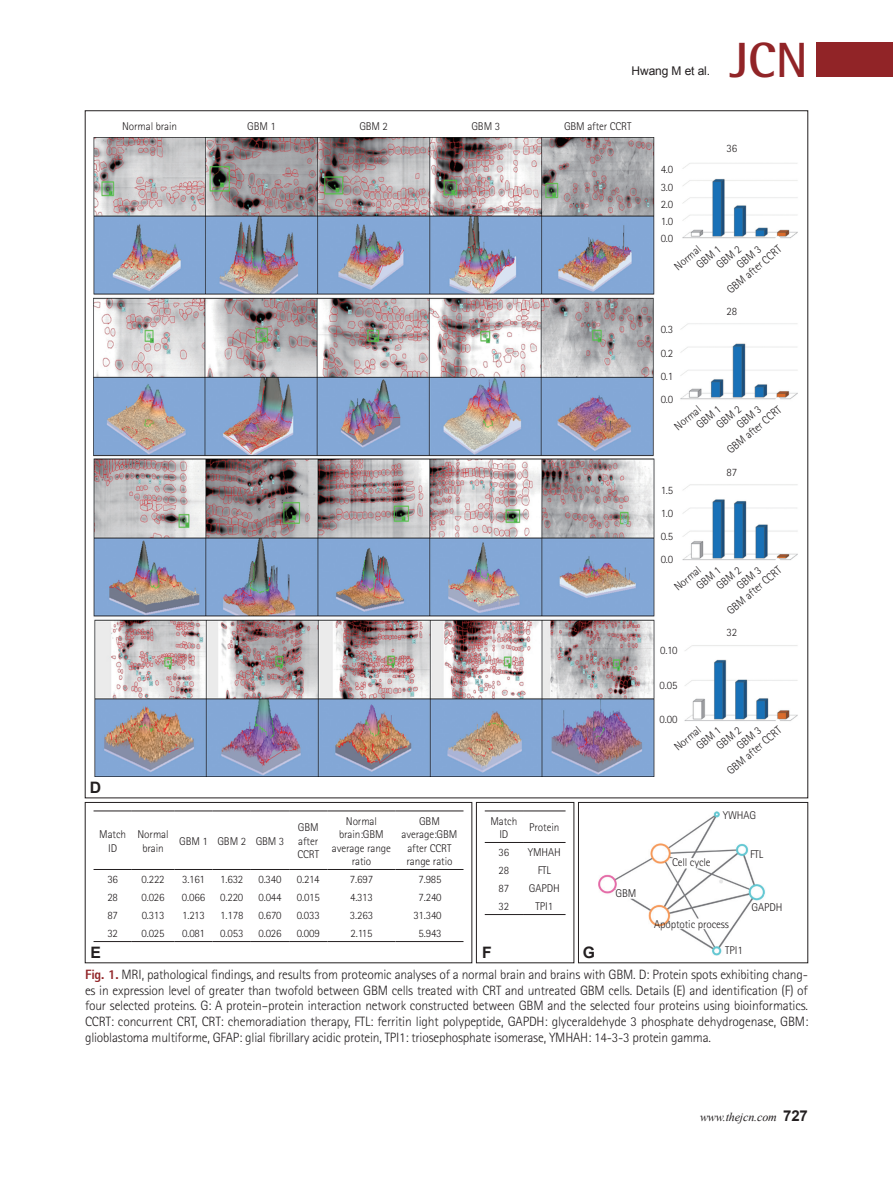
<style>
.page{position:relative;width:893px;height:1191px;background:#fff}
.page>*{position:absolute;margin:0;border:0;box-sizing:border-box;transform-origin:0 0}
.t1{font:700 49.5px "Rotis Semi Sans Std";color:#912427}
.t2{font:700 15.75px "Arial";color:#231f20}
.t3{font:300 13.5px/15.8px "Rotis Sans Serif Std";letter-spacing:-.015em;color:#231f20;text-align:justify}
.t4{font:italic 12px "Times New Roman";letter-spacing:-.01em;color:#231f20}
.t5{font:12px "Arial";letter-spacing:-.01em;color:#231f20}
.t6{font:300 11.25px/13.5px "Rotis Sans Serif Std";letter-spacing:-.01em;color:#231f20;text-align:center}
.s1{font-weight:800;color:#912427}
.s2{font-family:"Arial";font-weight:700;font-style:normal;font-size:15px}
</style>
<div class="page">
<div style="left:816px;top:43px;width:77px;height:34px;background:#912427"></div>
<div style="left:85px;top:802px;width:387px;height:161px;border:1px solid #231f20"></div>
<hr style="left:94px;top:810px;width:38px;height:1px;background:#231f20">
<hr style="left:132px;top:810px;width:42px;height:1px;background:#231f20">
<hr style="left:174px;top:810px;width:39px;height:1px;background:#231f20">
<hr style="left:213px;top:810px;width:38px;height:1px;background:#231f20">
<hr style="left:251px;top:810px;width:38px;height:1px;background:#231f20">
<hr style="left:289px;top:810px;width:38px;height:1px;background:#231f20">
<hr style="left:327px;top:810px;width:68px;height:1px;background:#231f20">
<hr style="left:395px;top:810px;width:68px;height:1px;background:#231f20">
<hr style="left:94px;top:869px;width:38px;height:1px;background:#231f20">
<hr style="left:132px;top:869px;width:42px;height:1px;background:#231f20">
<hr style="left:174px;top:869px;width:39px;height:1px;background:#231f20">
<hr style="left:213px;top:869px;width:38px;height:1px;background:#231f20">
<hr style="left:251px;top:869px;width:38px;height:1px;background:#231f20">
<hr style="left:289px;top:869px;width:38px;height:1px;background:#231f20">
<hr style="left:327px;top:869px;width:68px;height:1px;background:#231f20">
<hr style="left:395px;top:869px;width:68px;height:1px;background:#231f20">
<hr style="left:94px;top:941px;width:38px;height:1px;background:#231f20">
<hr style="left:132px;top:941px;width:42px;height:1px;background:#231f20">
<hr style="left:174px;top:941px;width:39px;height:1px;background:#231f20">
<hr style="left:213px;top:941px;width:38px;height:1px;background:#231f20">
<hr style="left:251px;top:941px;width:38px;height:1px;background:#231f20">
<hr style="left:289px;top:941px;width:38px;height:1px;background:#231f20">
<hr style="left:327px;top:941px;width:68px;height:1px;background:#231f20">
<hr style="left:395px;top:941px;width:68px;height:1px;background:#231f20">
<img style="left:94px;top:137px;width:704px;height:639px">
<img style="left:598px;top:811px;width:167px;height:144px">
<div style="left:476px;top:802px;width:98px;height:161px;border:1px solid #231f20"></div>
<div style="left:578px;top:802px;width:230px;height:161px;border:1px solid #231f20"></div>
<hr style="left:485px;top:810px;width:38px;height:1px;background:#231f20">
<hr style="left:523px;top:810px;width:43px;height:1px;background:#231f20">
<hr style="left:485px;top:842px;width:38px;height:1px;background:#231f20">
<hr style="left:523px;top:842px;width:43px;height:1px;background:#231f20">
<hr style="left:485px;top:914px;width:38px;height:1px;background:#231f20">
<hr style="left:523px;top:914px;width:43px;height:1px;background:#231f20">
<p class="t5" style="left:632px;top:63px;width:80px">Hwang M et al.</p>
<h1 class="t1" style="left:730px;top:30px;width:80px">JCN</h1>
<p class="t6" style="left:122px;top:120px;width:57px">Normal brain</p>
<p class="t6" style="left:247px;top:120px;width:30px">GBM 1</p>
<p class="t6" style="left:359px;top:120px;width:30px">GBM 2</p>
<p class="t6" style="left:471px;top:120px;width:30px">GBM 3</p>
<p class="t6" style="left:564px;top:120px;width:69px">GBM after CCRT</p>
<p class="t6" style="left:661px;top:161px;width:14px;line-height:17.2px;text-align:justify">4.0<br>3.0<br>2.0<br>1.0<br>0.0</p>
<p class="t6" style="left:727px;top:141px;width:12px">36</p>
<p class="t6" style="left:724px;top:286px;width:69px;rotate:-40deg">GBM after CCRT</p>
<p class="t6" style="left:671px;top:262px;width:33px;rotate:-40deg">Normal</p>
<p class="t6" style="left:713px;top:261px;width:30px;rotate:-40deg">GBM 2</p>
<p class="t6" style="left:734px;top:261px;width:30px;rotate:-40deg">GBM 3</p>
<p class="t6" style="left:693px;top:261px;width:30px;rotate:-40deg">GBM 1</p>
<p class="t6" style="left:661px;top:318px;width:14px;line-height:23.1px;text-align:justify">0.3<br>0.2<br>0.1<br>0.0</p>
<p class="t6" style="left:727px;top:305px;width:12px">28</p>
<p class="t6" style="left:724px;top:446px;width:69px;rotate:-40deg">GBM after CCRT</p>
<p class="t6" style="left:671px;top:423px;width:33px;rotate:-40deg">Normal</p>
<p class="t6" style="left:713px;top:421px;width:30px;rotate:-40deg">GBM 2</p>
<p class="t6" style="left:734px;top:421px;width:30px;rotate:-40deg">GBM 3</p>
<p class="t6" style="left:693px;top:421px;width:30px;rotate:-40deg">GBM 1</p>
<p class="t6" style="left:661px;top:479px;width:14px;line-height:23.1px;text-align:justify">1.5<br>1.0<br>0.5<br>0.0</p>
<p class="t6" style="left:727px;top:465px;width:12px">87</p>
<p class="t6" style="left:724px;top:606px;width:69px;rotate:-40deg">GBM after CCRT</p>
<p class="t6" style="left:671px;top:583px;width:33px;rotate:-40deg">Normal</p>
<p class="t6" style="left:713px;top:582px;width:30px;rotate:-40deg">GBM 2</p>
<p class="t6" style="left:734px;top:582px;width:30px;rotate:-40deg">GBM 3</p>
<p class="t6" style="left:693px;top:582px;width:30px;rotate:-40deg">GBM 1</p>
<p class="t6" style="left:660px;top:643px;width:19px">0.10</p>
<p class="t6" style="left:660px;top:678px;width:19px">0.05</p>
<p class="t6" style="left:660px;top:712px;width:19px">0.00</p>
<p class="t6" style="left:727px;top:625px;width:12px">32</p>
<p class="t2" style="left:90px;top:777px;width:13px">D</p>
<p class="t6" style="left:99px;top:827px;width:28px">Match<br>ID</p>
<p class="t6" style="left:138px;top:827px;width:33px">Normal brain</p>
<p class="t6" style="left:179px;top:834px;width:107px">GBM 1 GBM 2 GBM 3</p>
<p class="t6" style="left:297px;top:821px;width:23px;text-align:justify">GBM after CCRT</p>
<p class="t6" style="left:332px;top:814px;width:61px">Normal brain:GBM average range ratio</p>
<p class="t6" style="left:401px;top:814px;width:57px">GBM average:GBM after CCRT range ratio</p>
<p class="t6" style="left:107px;top:872px;width:12px">36</p>
<p class="t6" style="left:141px;top:872px;width:25px">0.222</p>
<p class="t6" style="left:182px;top:872px;width:24px">3.161</p>
<p class="t6" style="left:220px;top:872px;width:25px">1.632</p>
<p class="t6" style="left:258px;top:872px;width:25px">0.340</p>
<p class="t6" style="left:297px;top:872px;width:24px">0.214</p>
<p class="t6" style="left:350px;top:872px;width:25px">7.697</p>
<p class="t6" style="left:418px;top:872px;width:25px">7.985</p>
<p class="t6" style="left:107px;top:890px;width:12px">28</p>
<p class="t6" style="left:142px;top:890px;width:25px">0.026</p>
<p class="t6" style="left:182px;top:890px;width:25px">0.066</p>
<p class="t6" style="left:220px;top:890px;width:25px">0.220</p>
<p class="t6" style="left:258px;top:890px;width:25px">0.044</p>
<p class="t6" style="left:297px;top:890px;width:24px">0.015</p>
<p class="t6" style="left:350px;top:890px;width:24px">4.313</p>
<p class="t6" style="left:418px;top:890px;width:25px">7.240</p>
<p class="t6" style="left:107px;top:908px;width:12px">87</p>
<p class="t6" style="left:142px;top:908px;width:24px">0.313</p>
<p class="t6" style="left:182px;top:908px;width:24px">1.213</p>
<p class="t6" style="left:220px;top:908px;width:25px">1.178</p>
<p class="t6" style="left:259px;top:908px;width:24px">0.670</p>
<p class="t6" style="left:297px;top:908px;width:25px">0.033</p>
<p class="t6" style="left:350px;top:908px;width:25px">3.263</p>
<p class="t6" style="left:414px;top:908px;width:30px">31.340</p>
<p class="t6" style="left:107px;top:926px;width:12px">32</p>
<p class="t6" style="left:142px;top:926px;width:25px">0.025</p>
<p class="t6" style="left:182px;top:926px;width:24px">0.081</p>
<p class="t6" style="left:220px;top:926px;width:25px">0.053</p>
<p class="t6" style="left:258px;top:926px;width:25px">0.026</p>
<p class="t6" style="left:297px;top:926px;width:25px">0.009</p>
<p class="t6" style="left:350px;top:926px;width:24px">2.115</p>
<p class="t6" style="left:418px;top:926px;width:25px">5.943</p>
<p class="t2" style="left:90px;top:942px;width:12px">E</p>
<p class="t6" style="left:490px;top:814px;width:28px">Match<br>ID</p>
<p class="t6" style="left:529px;top:821px;width:32px">Protein</p>
<p class="t6" style="left:498px;top:845px;width:12px">36</p>
<p class="t6" style="left:528px;top:845px;width:34px">YMHAH</p>
<p class="t6" style="left:498px;top:863px;width:12px">28</p>
<p class="t6" style="left:538px;top:863px;width:15px">FTL</p>
<p class="t6" style="left:498px;top:881px;width:12px">87</p>
<p class="t6" style="left:529px;top:881px;width:32px">GAPDH</p>
<p class="t6" style="left:498px;top:899px;width:12px">32</p>
<p class="t6" style="left:535px;top:899px;width:19px">TPI1</p>
<p class="t2" style="left:482px;top:942px;width:11px">F</p>
<p class="t2" style="left:583px;top:942px;width:14px">G</p>
<p class="t6" style="left:615px;top:886px;width:22px">GBM</p>
<p class="t6" style="left:724px;top:766px;width:69px;rotate:-40deg">GBM after CCRT</p>
<p class="t6" style="left:671px;top:743px;width:33px;rotate:-40deg">Normal</p>
<p class="t6" style="left:713px;top:742px;width:30px;rotate:-40deg">GBM 2</p>
<p class="t6" style="left:734px;top:742px;width:30px;rotate:-40deg">GBM 3</p>
<p class="t6" style="left:693px;top:742px;width:30px;rotate:-40deg">GBM 1</p>
<p class="t6" style="left:723px;top:808px;width:35px">YWHAG</p>
<p class="t6" style="left:672px;top:856px;width:40px">Cell cycle</p>
<p class="t6" style="left:750px;top:848px;width:15px">FTL</p>
<p class="t6" style="left:752px;top:900px;width:32px">GAPDH</p>
<p class="t6" style="left:654px;top:918px;width:76px">Apoptotic process</p>
<p class="t6" style="left:725px;top:944px;width:19px">TPI1</p>
<p class="t3" style="left:85px;top:966px;width:725px"><span class="s1">Fig. 1.</span> MRI, pathological findings, and results from proteomic analyses of a normal brain and brains with GBM. D: Protein spots exhibiting chang&shy;es in expression level of greater than twofold between GBM cells treated with CRT and untreated GBM cells. Details (E) and identification (F) of four selected proteins. G: A protein–protein interaction network constructed between GBM and the selected four proteins using bioinformatics.<br>CCRT: concurrent CRT, CRT: chemoradiation therapy, FTL: ferritin light polypeptide, GAPDH: glyceraldehyde 3 phosphate dehydrogenase, GBM: glioblastoma multiforme, GFAP: glial fibrillary acidic protein, TPI1: triosephosphate isomerase, YMHAH: 14-3-3 protein gamma.</p>
<p class="t4" style="left:700px;top:1108px;width:109px">www.thejcn.com <span class="s2">727</span></p>
</div>
